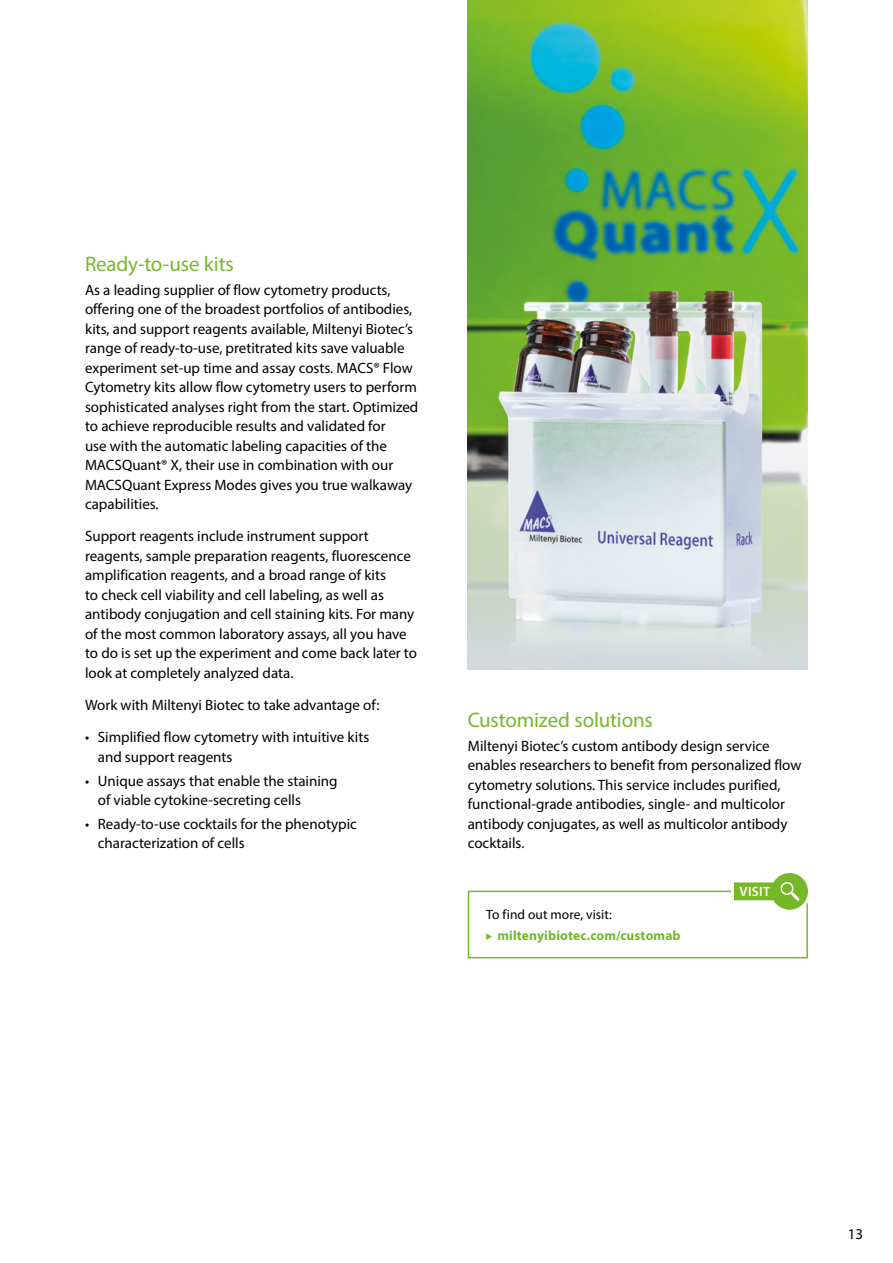
<style>
.page{position:relative;width:893px;height:1263px;background:#fff}
.page>*{position:absolute;margin:0;border:0;box-sizing:border-box;transform-origin:0 0}
.t1{font:21px "Myriad Pro";letter-spacing:-.01em;color:#76b828}
.t2{font:15px/19.5px "Myriad Pro";color:#000}
.t3{font:700 13.5px "Myriad Pro";letter-spacing:.01em;color:#76b828}
.t4{font:13.5px "Myriad Pro";letter-spacing:.005em;color:#000}
.t5{font:600 13.5px "Myriad Pro";letter-spacing:.025em;color:#fff}
</style>
<div class="page">
<svg style="left:486px;top:933px;width:6px;height:7px"></svg>
<div style="left:468px;top:891px;width:340px;height:67px;border:2px solid #76b828"></div>
<svg style="left:729px;top:873px;width:79px;height:41px"></svg>
<img style="left:468px;top:0;width:340px;height:669px">
<h1 class="t1" style="left:85px;top:251px;width:150px">Ready-to-use kits</h1>
<p class="t2" style="left:85px;top:280px;width:335px">As a leading supplier of flow cytometry products, offering one of the broadest portfolios of antibodies, kits, and support reagents available, Miltenyi Biotec’s range of ready-to-use, pretitrated kits save valuable experiment set-up time and assay costs. MACS® Flow Cytometry kits allow flow cytometry users to perform sophisticated analyses right from the start. Optimized to achieve reproducible results and validated for<br>use with the automatic labeling capacities of the MACSQuant® X, their use in combination with our MACSQuant Express Modes gives you true walkaway capabilities.</p>
<p class="t2" style="left:85px;top:526px;width:333px">Support reagents include instrument support reagents, sample preparation reagents, fluorescence amplification reagents, and a broad range of kits<br>to check cell viability and cell labeling, as well as antibody conjugation and cell staining kits. For many of the most common laboratory assays, all you have to do is set up the experiment and come back later to look at completely analyzed data.</p>
<p class="t2" style="left:85px;top:695px;width:296px">Work with Miltenyi Biotec to take advantage of:</p>
<p class="t2" style="left:98px;top:727px;width:273px;text-indent:-13px">• Simplified flow cytometry with intuitive kits and support reagents</p>
<p class="t2" style="left:98px;top:771px;width:241px;text-indent:-13px">• Unique assays that enable the staining of viable cytokine-secreting cells</p>
<p class="t2" style="left:98px;top:814px;width:261px;text-indent:-13px">• Ready-to-use cocktails for the phenotypic characterization of cells</p>
<h1 class="t1" style="left:468px;top:707px;width:186px">Customized solutions</h1>
<p class="t2" style="left:468px;top:736px;width:335px">Miltenyi Biotec’s custom antibody design service enables researchers to benefit from personalized flow cytometry solutions. This service includes purified, functional-grade antibodies, single- and multicolor antibody conjugates, as well as multicolor antibody cocktails.</p>
<p class="t4" style="left:486px;top:906px;width:127px">To find out more, visit:</p>
<p class="t3" style="left:497px;top:926px;width:185px">miltenyibiotec.com/customab</p>
<p class="t5" style="left:739px;top:883px;width:32px">VISIT</p>
<p class="t2" style="left:848px;top:1224px;width:17px">13</p>
</div>
